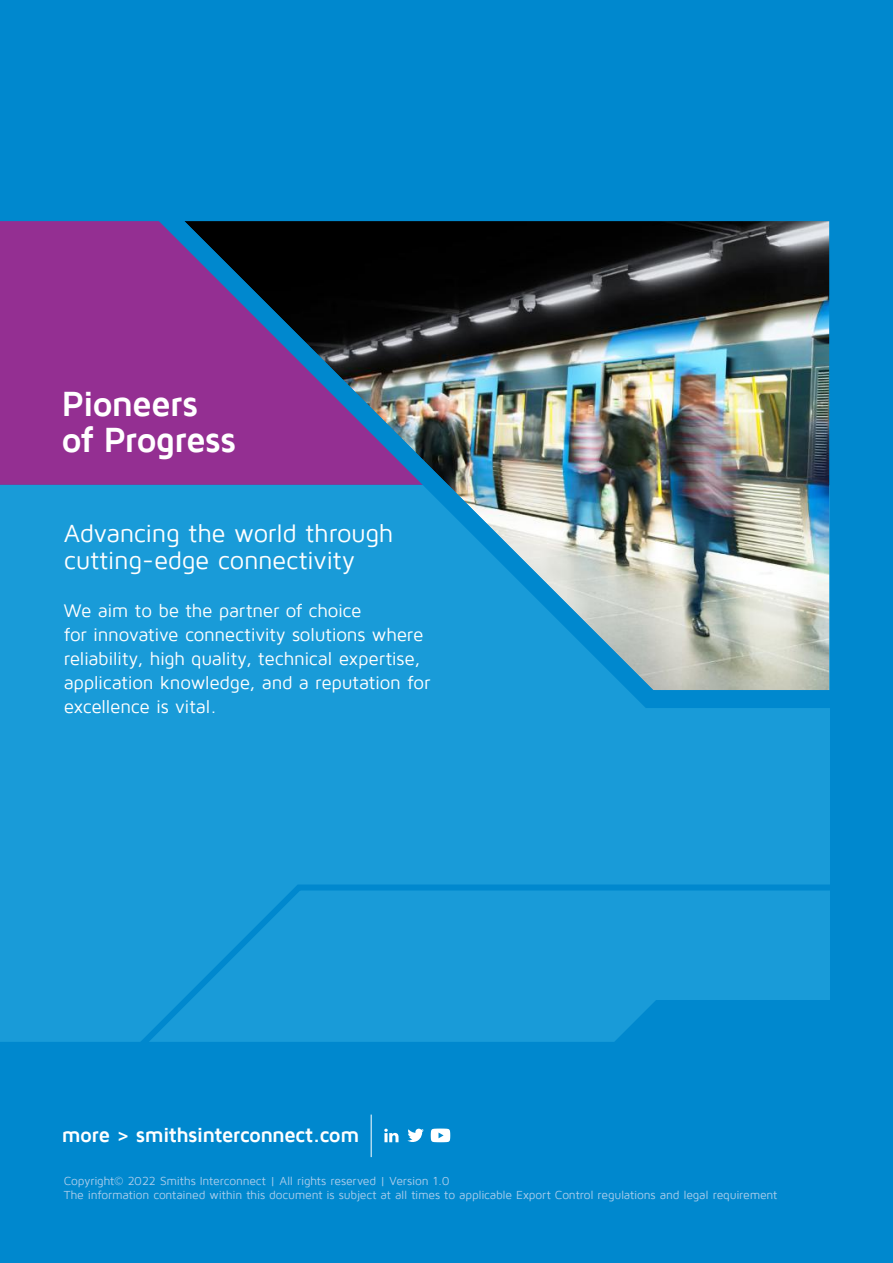
<style>
.page{position:relative;width:893px;height:1263px;background:#0088ce}
.page>*{position:absolute;margin:0;border:0;box-sizing:border-box;transform-origin:0 0}
.t1{font:700 36px "Maven Pro";letter-spacing:-.035em;color:#fff}
.t2{font:25.5px "Maven Pro";letter-spacing:-.015em;color:#fff}
.t3{font:700 21px "Maven Pro";letter-spacing:-.04em;color:#fff}
.t4{font:18.75px "Maven Pro";letter-spacing:-.015em;color:#fff}
.t5{font:12px "Maven Pro";letter-spacing:-.015em;color:#acceec}
</style>
<div class="page">
<hr style="left:371px;top:1114px;width:1px;height:43px;background:#fff">
<svg style="left:384px;top:1129px;width:15px;height:13px"></svg>
<svg style="left:407px;top:1129px;width:17px;height:13px"></svg>
<svg style="left:431px;top:1128px;width:19px;height:14px"></svg>
<div style="left:0;top:999px;width:118px;height:43px;background:#199bd8"></div>
<div style="left:0;top:485px;width:829px;height:514px;background:#199bd8"></div>
<svg style="left:118px;top:881px;width:712px;height:161px"></svg>
<div style="left:0;top:221px;width:121px;height:264px;background:#942f92"></div>
<img style="left:121px;top:221px;width:709px;height:496px">
<p class="t1" style="left:62px;top:385px;width:138px">Pioneers</p>
<p class="t1" style="left:62px;top:421px;width:176px">of Progress</p>
<p class="t2" style="left:64px;top:520px;width:331px">Advancing the world through</p>
<p class="t2" style="left:64px;top:547px;width:293px">cutting-edge connectivity</p>
<p class="t4" style="left:64px;top:601px;width:299px">We aim to be the partner of choice</p>
<p class="t4" style="left:64px;top:625px;width:361px">for innovative connectivity solutions where</p>
<p class="t4" style="left:64px;top:649px;width:358px">reliability, high quality, technical expertise,</p>
<p class="t4" style="left:64px;top:673px;width:368px">application knowledge, and a reputation for</p>
<p class="t4" style="left:64px;top:697px;width:154px">excellence is vital.</p>
<p class="t3" style="left:62px;top:1124px;width:299px">more &gt; smithsinterconnect.com</p>
<p class="t5" style="left:64px;top:1174px;width:387px">Copyright© 2022 Smiths Interconnect | All rights reserved | Version 1.0</p>
<p class="t5" style="left:64px;top:1189px;width:715px">The information contained within this document is subject at all times to applicable Export Control regulations and legal requirement</p>
</div>
